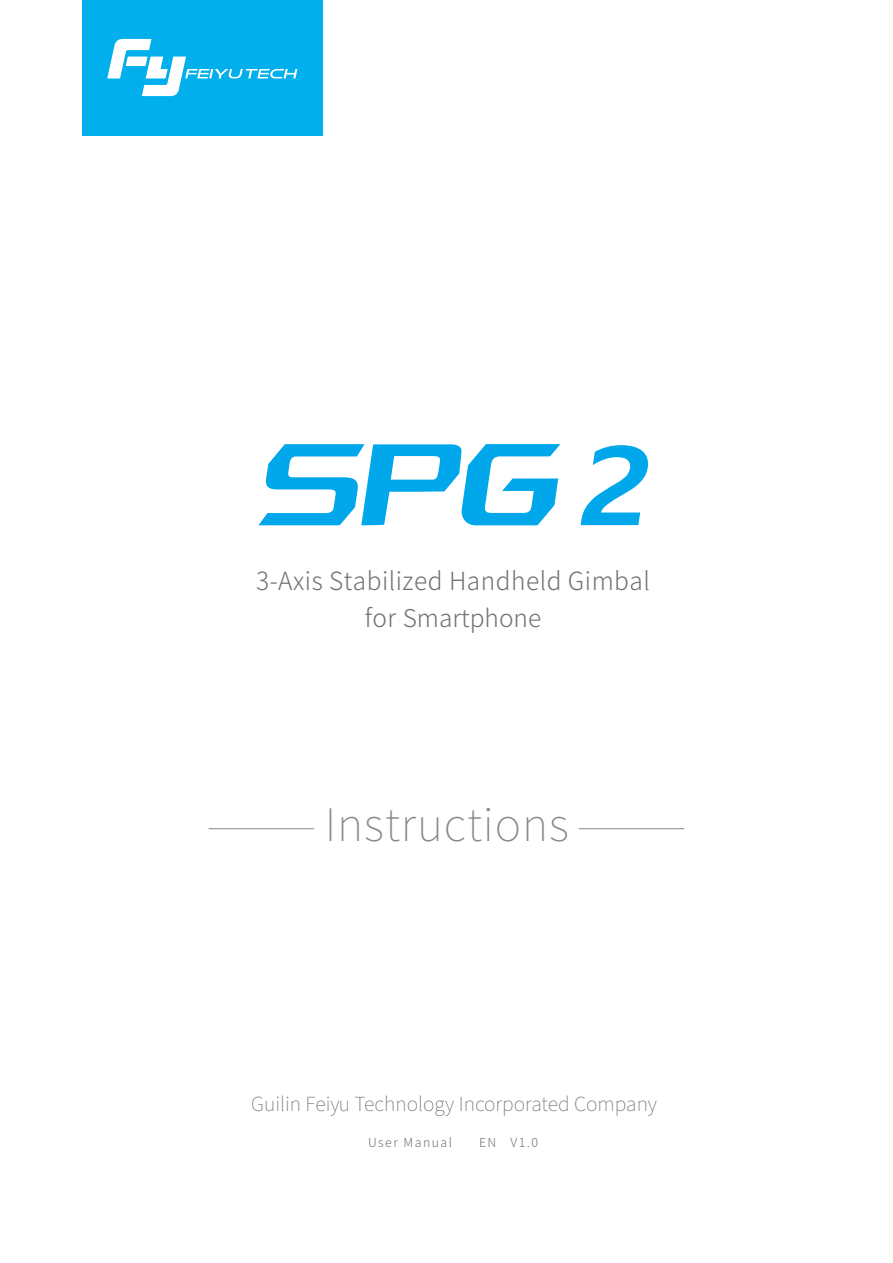
<style>
.page{position:relative;width:893px;height:1263px;background:#fff}
.page>*{position:absolute;margin:0;border:0;box-sizing:border-box;transform-origin:0 0}
.t1{font:200 45px "Source Han Sans CN";letter-spacing:.02em;color:#898989}
.t2{font:300 25.05px "Source Han Sans CN";letter-spacing:.02em;color:#727171}
.t3{font:300 24.45px "Source Han Sans CN";color:#727171}
.t4{font:200 19.5px "Source Han Sans CN";color:#727171}
.t5{font:300 12.45px "Source Han Sans CN";letter-spacing:.12em;color:#727171}
.s1{font-size:25.05px}
</style>
<div class="page">
<hr style="left:579px;top:828px;width:105px;height:1px;background:#898989">
<hr style="left:209px;top:828px;width:105px;height:1px;background:#898989">
<svg style="left:581px;top:445px;width:67px;height:80px"></svg>
<svg style="left:258px;top:444px;width:302px;height:81px"></svg>
<div style="left:82px;top:0;width:241px;height:135px;background:#00afec"></div>
<svg style="left:107px;top:39px;width:190px;height:57px"></svg>
<p class="t2" style="left:256px;top:566px;width:395px">3-Axis Stabilized Handheld Gimbal</p>
<p class="t3" style="left:365px;top:604px;width:178px"><span class="s1">for</span> Smartphone</p>
<h1 class="t1" style="left:325px;top:799px;width:246px">Instructions</h1>
<p class="t4" style="left:251px;top:1093px;width:407px">Guilin Feiyu Technology Incorporated Company</p>
<p class="t5" style="left:368px;top:1136px;width:86px">User Manual</p>
<p class="t5" style="left:479px;top:1136px;width:61px">EN V1.0</p>
</div>
